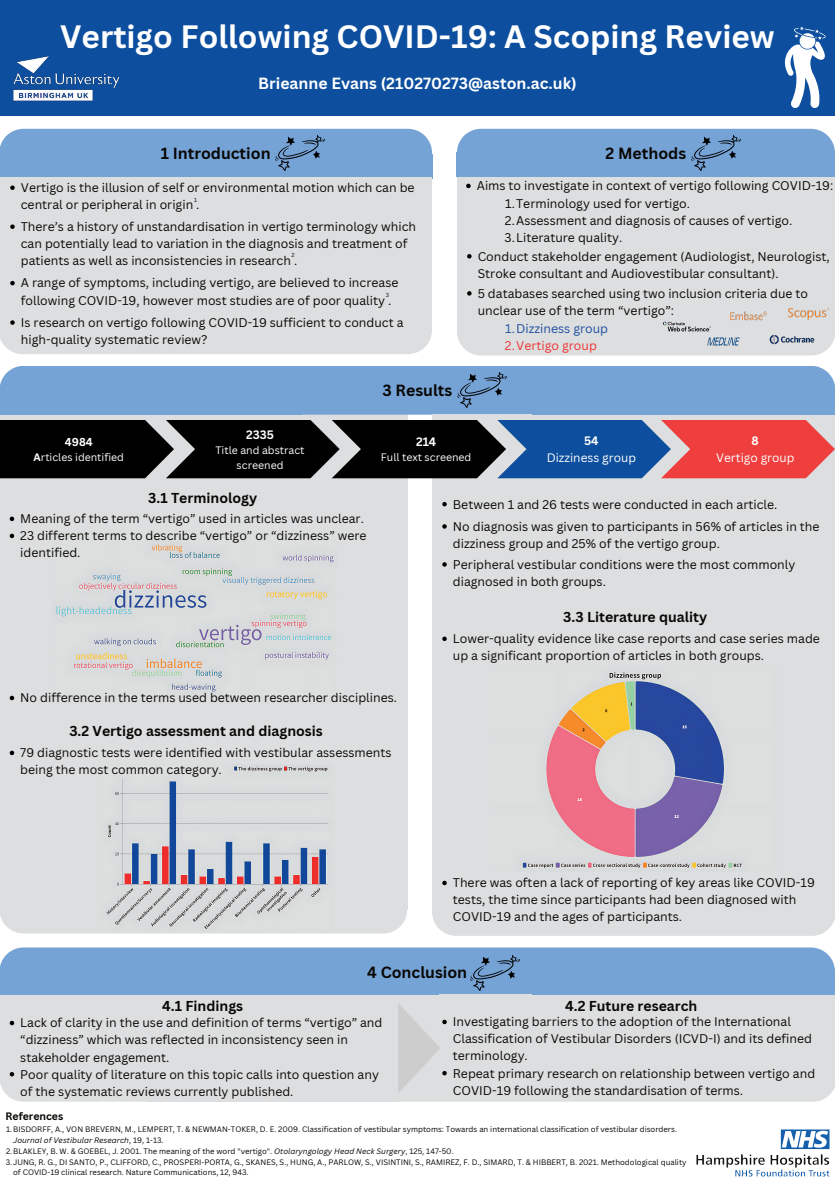
<style>
.page{position:relative;width:835px;height:1180px;background:#fff}
.page>*{position:absolute;margin:0;border:0;box-sizing:border-box;transform-origin:0 0}
.t1{font:700 31.5px "Canva Sans";color:#fff}
.t2{font:700 15.75px "Canva Sans";color:#080704}
.t3{font:700 15.75px "Canva Sans";color:#fff}
.t4{font:700 14px "Canva Sans";color:#080704}
.t5{font:12.25px/17.1px "Canva Sans";color:#080704}
.t6{font:12.25px "Canva Sans";color:#1d4ea1}
.t7{font:12.25px "Canva Sans";color:#ee3435}
.t8{font:11.9px "Canva Sans";color:#fff}
.t9{font:700 11.9px "Canva Sans";color:#fff}
.t10{font:700 11.2px "Canva Sans";color:#fff}
.t11{font:10.5px/14.7px "Canva Sans";color:#fff;text-align:center}
.t12{font:700 10.5px "Canva Sans";color:#080704}
.t13{font:7.7px "Canva Sans";color:#080704}
.t14{font:italic 7.7px "Canva Sans";color:#080704}
.t15{font:5.67px "Canva Sans";color:#080704}
.s1{font-weight:700}
.s2{font-style:normal}
.s3{font-style:italic}
</style>
<div class="page">
<div style="left:0;top:0;width:834px;height:116px;background:#0d4f9e"></div>
<img style="left:13px;top:56px;width:118px;height:73px">
<div style="left:0;top:129px;width:432px;height:48px;background:#76a3d6"></div>
<div style="left:457px;top:129px;width:377px;height:48px;background:#76a3d6"></div>
<div style="left:0;top:909px;width:407px;height:24px;background:#dddedf"></div>
<div style="left:0;top:414px;width:407px;height:495px;background:#dddedf"></div>
<div style="left:0;top:366px;width:834px;height:49px;background:#76a3d6"></div>
<div style="left:0;top:947px;width:834px;height:47px;background:#76a3d6"></div>
<div style="left:432px;top:415px;width:402px;height:494px;background:#dddedf"></div>
<svg style="left:0;top:420px;width:834px;height:58px;background:#44313e"></svg>
<div style="left:0;top:177px;width:432px;height:153px;background:#dddedf"></div>
<div style="left:457px;top:330px;width:377px;height:25px;background:#dddedf"></div>
<div style="left:457px;top:177px;width:377px;height:153px;background:#dddedf"></div>
<div style="left:0;top:1056px;width:834px;height:45px;background:#dddedf"></div>
<div style="left:0;top:994px;width:834px;height:62px;background:#dddedf"></div>
<svg style="left:785px;top:27px;width:40px;height:81px"></svg>
<svg style="left:467px;top:291px;width:4px;height:5px"></svg>
<img style="left:662px;top:321px;width:49px;height:19px">
<img style="left:730px;top:311px;width:37px;height:10px">
<img style="left:704px;top:331px;width:38px;height:20px">
<img style="left:788px;top:308px;width:41px;height:12px">
<img style="left:765px;top:330px;width:53px;height:18px">
<img style="left:696px;top:1129px;width:133px;height:47px">
<img style="left:457px;top:372px;width:49px;height:35px">
<img style="left:691px;top:135px;width:49px;height:36px">
<img style="left:275px;top:135px;width:49px;height:36px">
<img style="left:471px;top:955px;width:48px;height:35px">
<div style="left:147px;top:994px;width:250px;height:107px;background:#dddedf"></div>
<div style="left:0;top:981px;width:438px;height:13px;background:#76a3d6"></div>
<div style="left:0;top:1050px;width:303px;height:28px;background:#dddedf"></div>
<div style="left:532px;top:970px;width:302px;height:24px;background:#76a3d6"></div>
<div style="left:0;top:969px;width:302px;height:14px;background:#76a3d6"></div>
<div style="left:532px;top:390px;width:302px;height:25px;background:#76a3d6"></div>
<div style="left:0;top:390px;width:301px;height:25px;background:#76a3d6"></div>
<img style="left:522px;top:672px;width:220px;height:196px">
<img style="left:96px;top:766px;width:238px;height:165px">
<img style="left:56px;top:544px;width:278px;height:148px">
<svg style="left:10px;top:185px;width:5px;height:5px"></svg>
<svg style="left:10px;top:224px;width:5px;height:5px"></svg>
<svg style="left:10px;top:281px;width:5px;height:4px"></svg>
<div style="left:0;top:320px;width:432px;height:34px;background:#dddedf"></div>
<svg style="left:467px;top:254px;width:4px;height:4px"></svg>
<svg style="left:466px;top:184px;width:4px;height:4px"></svg>
<svg style="left:10px;top:516px;width:4px;height:5px"></svg>
<svg style="left:10px;top:534px;width:4px;height:4px"></svg>
<svg style="left:10px;top:696px;width:4px;height:4px"></svg>
<svg style="left:10px;top:750px;width:4px;height:5px"></svg>
<svg style="left:442px;top:502px;width:4px;height:4px"></svg>
<svg style="left:442px;top:524px;width:4px;height:5px"></svg>
<svg style="left:442px;top:562px;width:4px;height:5px"></svg>
<svg style="left:442px;top:636px;width:4px;height:5px"></svg>
<svg style="left:432px;top:880px;width:402px;height:56px"></svg>
<svg style="left:221px;top:981px;width:225px;height:121px"></svg>
<svg style="left:10px;top:1021px;width:4px;height:4px"></svg>
<svg style="left:10px;top:1072px;width:4px;height:4px"></svg>
<h1 class="t1" style="left:60px;top:18px;width:716px">Vertigo Following COVID-19: A Scoping Review</h1>
<p class="t3" style="left:258px;top:74px;width:320px">Brieanne Evans (210270273@aston.ac.uk)</p>
<p class="t2" style="left:161px;top:144px;width:111px">1 Introduction</p>
<p class="t2" style="left:605px;top:144px;width:82px">2 Methods</p>
<p class="t5" style="left:21px;top:179px;width:395px">Vertigo is the illusion of self or environmental motion which can be central or peripheral in origin .</p>
<p class="t5" style="left:21px;top:218px;width:396px">There’s a history of unstandardisation in vertigo terminology which can potentially lead to variation in the diagnosis and treatment of patients as well as inconsistencies in research .</p>
<p class="t5" style="left:21px;top:274px;width:379px">A range of symptoms, including vertigo, are believed to increase following COVID-19, however most studies are of poor quality .</p>
<p class="t5" style="left:21px;top:314px;width:384px">Is research on vertigo following COVID-19 sufficient to conduct a high-quality systematic review?</p>
<p class="t15" style="left:194px;top:196px;width:5px">1</p>
<p class="t15" style="left:291px;top:251px;width:5px">2</p>
<p class="t15" style="left:386px;top:292px;width:5px">3</p>
<p class="t2" style="left:382px;top:381px;width:71px">3 Results</p>
<p class="t5" style="left:504px;top:177px;width:330px;line-height:17.3px;text-indent:-28px">Aims to investigate in context of vertigo following COVID-19:<br>1.Terminology used for vertigo.<br>2.Assessment and diagnosis of causes of vertigo.<br>3.Literature quality.</p>
<p class="t5" style="left:477px;top:248px;width:353px">Conduct stakeholder engagement (Audiologist, Neurologist,<br>Stroke consultant and Audiovestibular consultant).</p>
<p class="t5" style="left:477px;top:285px;width:332px">5 databases searched using two inclusion criteria due to unclear use of the term “vertigo”:</p>
<p class="t6" style="left:505px;top:321px;width:104px">1.Dizziness group</p>
<p class="t7" style="left:505px;top:338px;width:93px">2.Vertigo group</p>
<p class="t10" style="left:65px;top:435px;width:30px">4984</p>
<p class="t11" style="left:34px;top:450px;width:92px"><span class="s1">A</span>rticles identified</p>
<p class="t9" style="left:246px;top:427px;width:29px">2335</p>
<p class="t11" style="left:215px;top:443px;width:91px">Title and abstract screened</p>
<p class="t4" style="left:148px;top:489px;width:110px">3.1 Terminology</p>
<p class="t5" style="left:20px;top:510px;width:348px">Meaning of the term “vertigo” used in articles was unclear.<br>23 different terms to describe “vertigo” or “dizziness” were identified.</p>
<p class="t9" style="left:416px;top:435px;width:22px">214</p>
<p class="t11" style="left:381px;top:450px;width:92px">Full text screened</p>
<p class="t9" style="left:584px;top:434px;width:16px">54</p>
<p class="t8" style="left:546px;top:450px;width:91px">Dizziness group</p>
<p class="t9" style="left:751px;top:434px;width:9px">8</p>
<p class="t8" style="left:716px;top:450px;width:80px">Vertigo group</p>
<p class="t5" style="left:453px;top:493px;width:368px;line-height:22.3px">Between 1 and 26 tests were conducted in each article.<br>No diagnosis was given to participants in 56% of articles in the</p>
<p class="t5" style="left:453px;top:533px;width:344px;line-height:20.9px">dizziness group and 25% of the vertigo group.<br>Peripheral vestibular conditions were the most commonly</p>
<p class="t5" style="left:453px;top:573px;width:154px">diagnosed in both groups.</p>
<p class="t4" style="left:563px;top:608px;width:145px">3.3 Literature quality</p>
<p class="t5" style="left:453px;top:630px;width:368px">Lower-quality evidence like case reports and case series made up a significant proportion of articles in both groups.</p>
<p class="t5" style="left:20px;top:689px;width:378px">No difference in the terms used between researcher disciplines.</p>
<p class="t4" style="left:69px;top:722px;width:255px">3.2 Vertigo assessment and diagnosis</p>
<p class="t5" style="left:20px;top:744px;width:373px">79 diagnostic tests were identified with vestibular assessments being the most common category.</p>
<p class="t5" style="left:453px;top:874px;width:363px">There was often a lack of reporting of key areas like COVID-19 tests, the time since participants had been diagnosed with<br>COVID-19 and the ages of participants.</p>
<p class="t2" style="left:367px;top:962px;width:101px">4 Conclusion</p>
<p class="t4" style="left:162px;top:998px;width:82px">4.1 Findings</p>
<p class="t4" style="left:565px;top:998px;width:134px">4.2 Future research</p>
<p class="t5" style="left:453px;top:1013px;width:364px">Investigating barriers to the adoption of the International Classification of Vestibular Disorders (ICVD-I) and its defined terminology.<br>Repeat primary research on relationship between vertigo and COVID-19 following the standardisation of terms.</p>
<p class="t5" style="left:20px;top:1014px;width:363px">Lack of clarity in the use and definition of terms “vertigo” and “dizziness” which was reflected in inconsistency seen in stakeholder engagement.<br>Poor quality of literature on this topic calls into question any of the systematic reviews currently published.</p>
<p class="t12" style="left:6px;top:1110px;width:59px">References</p>
<p class="t13" style="left:6px;top:1125px;width:672px">1.BISDORFF, A., VON BREVERN, M., LEMPERT, T. &amp; NEWMAN-TOKER, D. E. 2009. Classification of vestibular symptoms: Towards an international classification of vestibular disorders.</p>
<p class="t14" style="left:13px;top:1135px;width:152px">Journal of Vestibular Research<span class="s2">, 19, 1-13.</span></p>
<p class="t13" style="left:6px;top:1146px;width:449px">2.BLAKLEY, B. W. &amp; GOEBEL, J. 2001. The meaning of the word "vertigo". <span class="s3">Otolaryngology Head Neck Surgery</span>, 125, 147-50.</p>
<p class="t13" style="left:6px;top:1157px;width:682px">3.JUNG, R. G., DI SANTO, P., CLIFFORD, C., PROSPERI-PORTA, G., SKANES, S., HUNG, A., PARLOW, S., VISINTINI, S., RAMIREZ, F. D., SIMARD, T. &amp; HIBBERT, B. 2021. Methodological quality</p>
<p class="t13" style="left:13px;top:1168px;width:237px">of COVID-19 clinical research. Nature Communications, 12, 943.</p>
</div>
